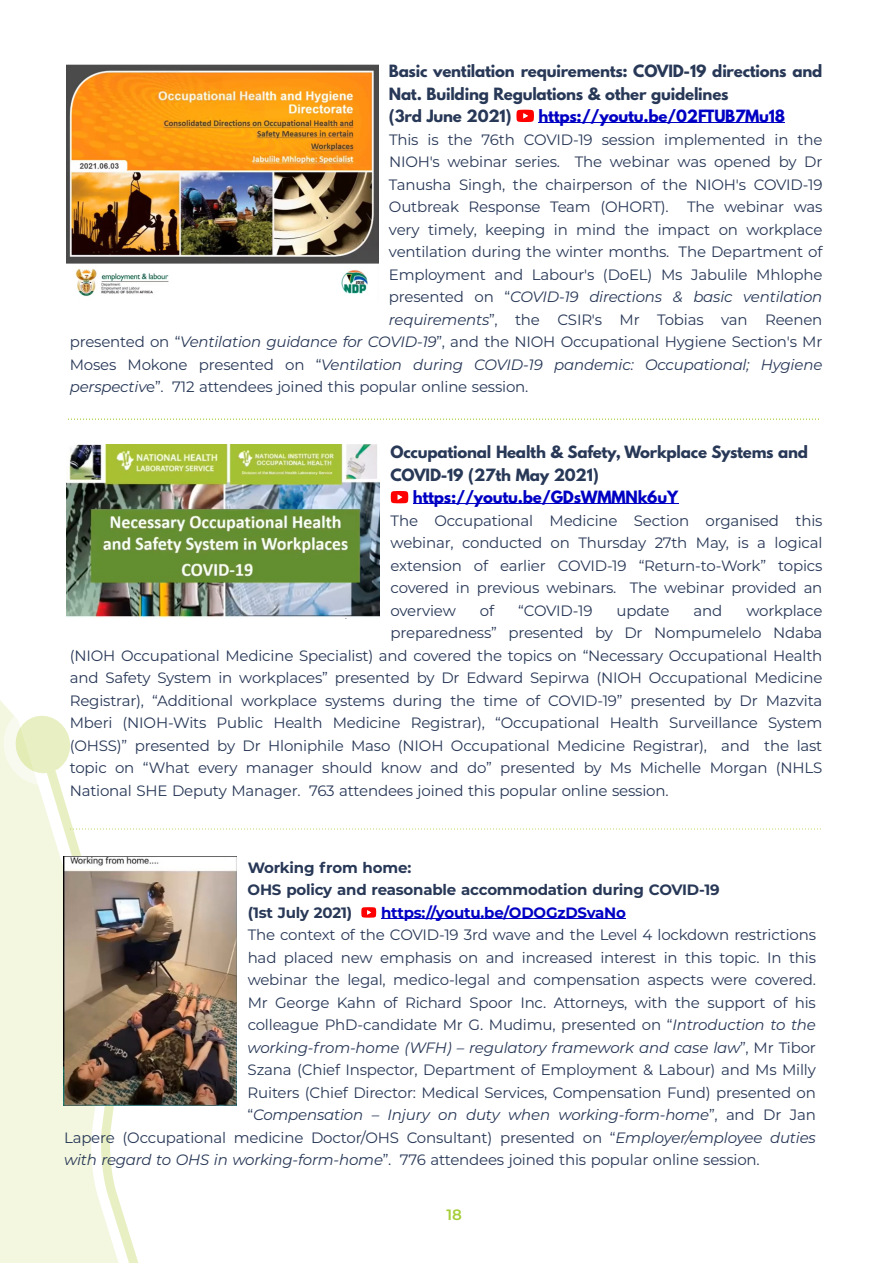
<style>
.page{position:relative;width:893px;height:1263px;background:#fff}
.page>*{position:absolute;margin:0;border:0;box-sizing:border-box;transform-origin:0 0}
.t1{font:15px/22.5px "Montserrat";letter-spacing:-.015em;color:#283857;text-align:justify}
.t2{font:italic 15px "Montserrat";letter-spacing:-.015em;color:#283857}
.t3{font:700 15px/22.5px "League Spartan";letter-spacing:-.015em;color:#283857}
.t4{font:700 15px "Montserrat";letter-spacing:-.015em;color:#283857}
.t5{font:700 15px "League Spartan";letter-spacing:-.015em;color:#0000c4}
.t6{font:700 15px "Montserrat";letter-spacing:-.015em;color:#0000c4}
.t7{font:600 15px "Montserrat";color:#a6ce39}
.s1{font-style:normal}
.s2{font-style:italic}
</style>
<div class="page">
<div style="left:0;top:700px;width:47px;height:563px;background:#f3f7e0"></div>
<svg style="left:4px;top:704px;width:66px;height:81px"></svg>
<svg style="left:47px;top:771px;width:146px;height:492px"></svg>
<hr style="left:413px;top:503px;width:265px;height:1px;background:#0000c4">
<svg style="left:391px;top:491px;width:17px;height:12px"></svg>
<img style="left:66px;top:445px;width:314px;height:174px">
<hr style="left:539px;top:122px;width:246px;height:1px;background:#0000c4">
<svg style="left:516px;top:110px;width:18px;height:12px"></svg>
<img style="left:66px;top:65px;width:312px;height:231px">
<svg style="left:68px;top:418px;width:751px;height:2px"></svg>
<svg style="left:69px;top:828px;width:752px;height:2px"></svg>
<hr style="left:381px;top:918px;width:245px;height:1px;background:#0000c4">
<svg style="left:361px;top:907px;width:15px;height:11px"></svg>
<img style="left:64px;top:856px;width:173px;height:249px">
<p class="t3" style="left:389px;top:62px;width:435px">Basic ventilation requirements: COVID-19 directions and<br>Nat. Building Regulations &amp; other guidelines<br>(3rd June 2021)</p>
<p class="t5" style="left:538px;top:111px;width:248px">https://youtu.be/02FTUB7Mu18</p>
<p class="t1" style="left:389px;top:128px;width:435px">This is the 76th COVID-19 session implemented in the</p>
<p class="t1" style="left:389px;top:150px;width:435px">NIOH's webinar series. The webinar was opened by Dr</p>
<p class="t1" style="left:389px;top:173px;width:435px">Tanusha Singh, the chairperson of the NIOH's COVID-19</p>
<p class="t1" style="left:389px;top:195px;width:435px">Outbreak Response Team (OHORT). The webinar was</p>
<p class="t1" style="left:389px;top:218px;width:435px">very timely, keeping in mind the impact on workplace</p>
<p class="t1" style="left:389px;top:240px;width:435px">ventilation during the winter months. The Department of</p>
<p class="t1" style="left:389px;top:263px;width:435px">Employment and Labour's (DoEL) Ms Jabulile Mhlophe</p>
<p class="t2" style="left:389px;top:288px;width:435px"><span class="s1">presented on “</span>COVID-19 directions &amp; basic ventilation</p>
<p class="t1" style="left:389px;top:308px;width:435px"><span class="s2">requirements</span>”, the CSIR's Mr Tobias van Reenen</p>
<p class="t1" style="left:70px;top:330px;width:754px">presented on “<span class="s2">Ventilation guidance for COVID-19</span>”, and the NIOH Occupational Hygiene Section's Mr</p>
<p class="t2" style="left:70px;top:355px;width:754px"><span class="s1">Moses Mokone presented on “</span>Ventilation during COVID-19 pandemic: Occupational; Hygiene</p>
<p class="t1" style="left:70px;top:375px;width:460px"><span class="s2">perspectiv</span>e”. 712 attendees joined this popular online session.</p>
<p class="t3" style="left:390px;top:443px;width:419px">Occupational Health &amp; Safety, Workplace Systems and<br>COVID-19 (27th May 2021)</p>
<p class="t5" style="left:413px;top:492px;width:267px">https://youtu.be/GDsWMMNk6uY</p>
<p class="t1" style="left:391px;top:509px;width:433px">The Occupational Medicine Section organised this webinar, conducted on Thursday 27th May, is a logical extension of earlier COVID-19 “Return-to-Work” topics covered in previous webinars. The webinar provided an overview</p>
<p class="t1" style="left:480px;top:599px;width:16px">of</p>
<p class="t1" style="left:518px;top:599px;width:76px">“COVID-19</p>
<p class="t1" style="left:616px;top:599px;width:55px">update</p>
<p class="t1" style="left:694px;top:599px;width:30px">and</p>
<p class="t1" style="left:746px;top:599px;width:78px">workplace</p>
<p class="t1" style="left:391px;top:622px;width:433px">preparedness” presented by Dr Nompumelelo Ndaba</p>
<p class="t1" style="left:70px;top:644px;width:754px">(NIOH Occupational Medicine Specialist) and covered the topics on “Necessary Occupational Health</p>
<p class="t1" style="left:70px;top:667px;width:754px">and Safety System in workplaces” presented by Dr Edward Sepirwa (NIOH Occupational Medicine</p>
<p class="t1" style="left:70px;top:689px;width:754px">Registrar), “Additional workplace systems during the time of COVID-19” presented by Dr Mazvita</p>
<p class="t1" style="left:70px;top:712px;width:754px">Mberi (NIOH-Wits Public Health Medicine Registrar), “Occupational Health Surveillance System</p>
<p class="t1" style="left:70px;top:734px;width:754px">(OHSS)” presented by Dr Hloniphile Maso (NIOH Occupational Medicine Registrar), and the last</p>
<p class="t1" style="left:70px;top:757px;width:754px">topic on “What every manager should know and do” presented by Ms Michelle Morgan (NHLS</p>
<p class="t1" style="left:70px;top:779px;width:600px">National SHE Deputy Manager. 763 attendees joined this popular online session.</p>
<p class="t4" style="left:248px;top:858px;width:165px">Working from home:</p>
<p class="t4" style="left:248px;top:903px;width:106px">(1st July 2021)</p>
<p class="t6" style="left:381px;top:903px;width:246px">https://youtu.be/ODOGzDSvaNo</p>
<p class="t1" style="left:248px;top:923px;width:570px">The context of the COVID-19 3rd wave and the Level 4 lockdown restrictions</p>
<p class="t1" style="left:248px;top:946px;width:570px">had placed new emphasis on and increased interest in this topic. In this</p>
<p class="t1" style="left:248px;top:968px;width:570px">webinar the legal, medico-legal and compensation aspects were covered.</p>
<p class="t1" style="left:248px;top:991px;width:570px">Mr George Kahn of Richard Spoor Inc. Attorneys, with the support of his</p>
<p class="t1" style="left:248px;top:1013px;width:570px">colleague PhD-candidate Mr G. Mudimu, presented on “<span class="s2">Introduction to the</span></p>
<p class="t2" style="left:248px;top:1038px;width:570px">working-from-home (WFH) – regulatory framework and case law<span class="s1">”, Mr Tibor</span></p>
<p class="t1" style="left:248px;top:1058px;width:570px">Szana (Chief Inspector, Department of Employment &amp; Labour) and Ms Milly</p>
<p class="t1" style="left:248px;top:1081px;width:570px">Ruiters (Chief Director: Medical Services, Compensation Fund) presented on</p>
<p class="t2" style="left:248px;top:1106px;width:570px"><span class="s1">“</span>Compensation – Injury on duty when working-form-home<span class="s1">”, and Dr Jan</span></p>
<p class="t1" style="left:64px;top:1126px;width:753px">Lapere (Occupational medicine Doctor/OHS Consultant) presented on “<span class="s2">Employer/employee duties</span></p>
<p class="t1" style="left:64px;top:1148px;width:697px"><span class="s2">with regard to OHS in working-form-home</span>”. 776 attendees joined this popular online session.</p>
<p class="t4" style="left:248px;top:881px;width:474px">OHS policy and reasonable accommodation during COVID-19</p>
<p class="t7" style="left:446px;top:1206px;width:17px">18</p>
</div>
